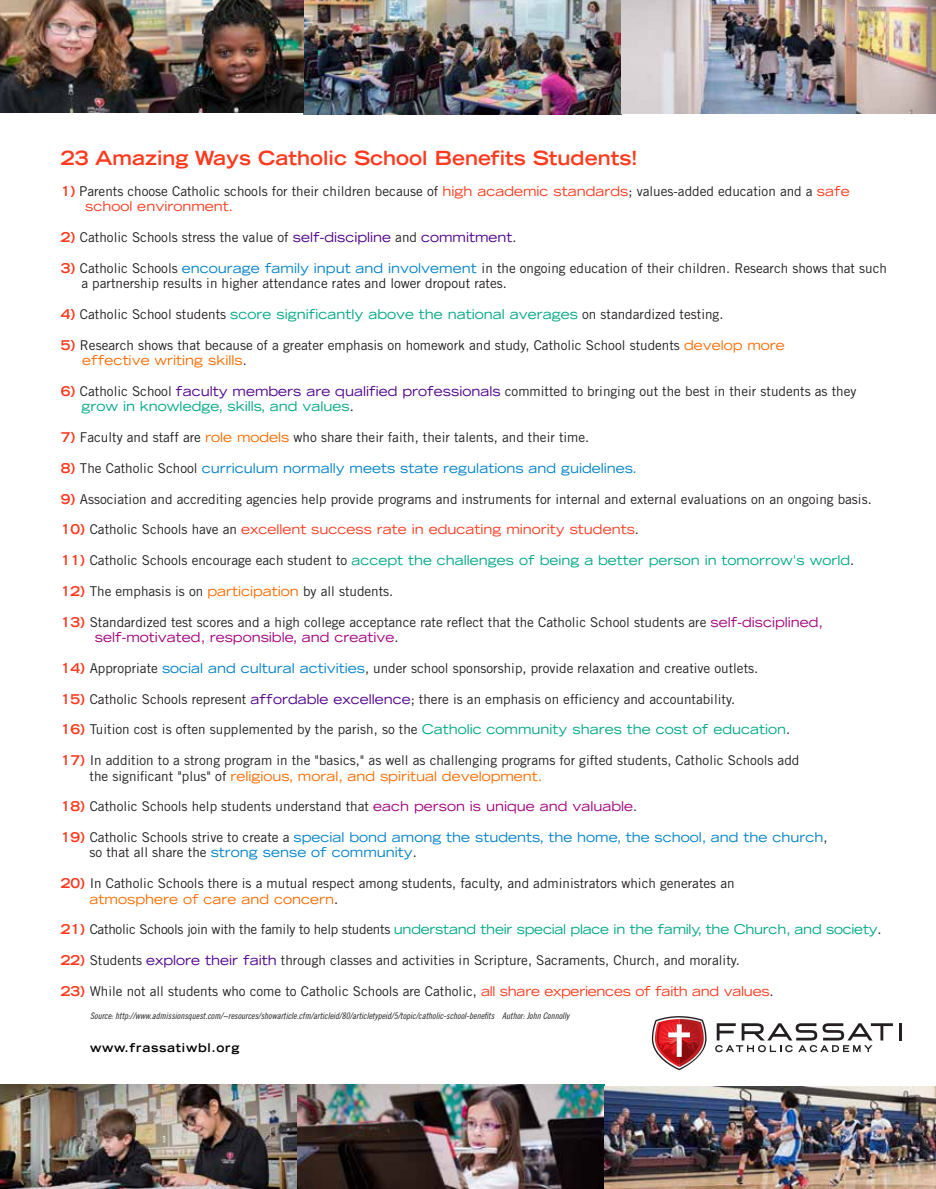
<style>
.page{position:relative;width:936px;height:1189px;background:#fff}
.page>*{position:absolute;margin:0;border:0;box-sizing:border-box;transform-origin:0 0}
.t1{font:700 expanded 19.5px "Trade Gothic LT Std";color:#ff3a1e}
.t2{font:13.5px/15.5px "Trade Gothic LT Std";color:#231f20}
.t3{font:expanded 13.5px/15.5px "Trade Gothic LT Std";color:#0082cb}
.t4{font:expanded 13.5px "Trade Gothic LT Std";letter-spacing:-.02em;color:#00a887}
.t5{font:expanded 13.5px "Trade Gothic LT Std";color:#00a887}
.t6{font:expanded 13.5px "Trade Gothic LT Std";color:#ff3a1e}
.t7{font:700 expanded 12px "Trade Gothic LT Std";letter-spacing:.06em;color:#000}
.t8{font:9px "Trade Gothic LT Std Cn 18 Obl";color:#231f20}
.s1{font-weight:700;font-stretch:expanded;color:#ff3a1e}
.s2{font-stretch:expanded;color:#ff3a1e}
.s3{color:#ff3a1e}
.s4{font-stretch:expanded;color:#4f008c}
.s5{font-stretch:expanded;color:#0082cb}
.s6{font-stretch:expanded;color:#00a887}
.s7{font-stretch:expanded;color:#ff6b00}
.s8{font-weight:700;color:#ff3a1e}
.s9{font-stretch:normal;color:#231f20}
.s10{font-weight:700}
.s11{font-stretch:expanded;color:#a3007d}
</style>
<div class="page">
<svg style="left:652px;top:1016px;width:55px;height:54px"></svg>
<hr style="left:899px;top:1023px;width:3px;height:17px;background:#231f20">
<svg style="left:715px;top:1023px;width:178px;height:29px"></svg>
<img style="left:0;top:0;width:936px;height:114px">
<img style="left:0;top:1084px;width:604px;height:104px">
<img style="left:604px;top:1086px;width:332px;height:102px">
<h1 class="t1" style="left:61px;top:145px;width:579px">23 Amazing Ways Catholic School Benefits Students!</h1>
<p class="t2" style="left:85px;top:183px;width:766px;text-indent:-24px"><span class="s1">1)</span> Parents choose Catholic schools for their children because of <span class="s2">high academic standards</span>; values-added education and a <span class="s2">safe school environment</span><span class="s3">.</span></p>
<p class="t2" style="left:61px;top:229px;width:457px"><span class="s1">2)</span> Catholic Schools stress the value of <span class="s4">self-discipline</span> and <span class="s4">commitment</span>.</p>
<p class="t2" style="left:81px;top:260px;width:807px;text-indent:-21px"><span class="s1">3)</span> Catholic Schools <span class="s5">encourage family input and involvement</span> in the ongoing education of their children. Research shows that such a partnership results in higher attendance rates and lower dropout rates.</p>
<p class="t2" style="left:61px;top:306px;width:664px"><span class="s1">4)</span> Catholic School students <span class="s6">score significantly above the national averages</span> on standardized testing.</p>
<p class="t2" style="left:82px;top:337px;width:704px;text-indent:-21px"><span class="s1">5)</span> Research shows that because of a greater emphasis on homework and study, Catholic School students <span class="s7">develop more effective writing skills</span>.</p>
<p class="t2" style="left:81px;top:383px;width:777px;text-indent:-21px"><span class="s1">6)</span> Catholic School <span class="s4">faculty members are qualified professionals</span> committed to bringing out the best in their students as they <span class="s6">grow in knowledge, skills, and values</span>.</p>
<p class="t2" style="left:61px;top:429px;width:530px"><span class="s1">7)</span> Faculty and staff are <span class="s7">role models</span> who share their faith, their talents, and their time.</p>
<p class="t3" style="left:61px;top:460px;width:578px"><span class="s8">8)</span> <span class="s9">The Catholic School</span> curriculum normally meets state regulations and guidelines.</p>
<p class="t2" style="left:61px;top:491px;width:813px"><span class="s1">9)</span> Association and accrediting agencies help provide programs and instruments for internal and external evaluations on an ongoing basis.</p>
<p class="t6" style="left:61px;top:520px;width:580px"><span class="s10">10)</span> <span class="s9">Catholic Schools have an</span> excellent success rate in educating minority students<span class="s9">.</span></p>
<p class="t5" style="left:61px;top:551px;width:795px"><span class="s8">11)</span> <span class="s9">Catholic Schools encourage each student to</span> accept the challenges of being a better person in tomorrow's world<span class="s9">.</span></p>
<p class="t2" style="left:61px;top:583px;width:334px"><span class="s1">12)</span> The emphasis is on <span class="s7">participation</span> by all students.</p>
<p class="t2" style="left:95px;top:614px;width:730px;text-indent:-34px"><span class="s1">13)</span> Standardized test scores and a high college acceptance rate reflect that the Catholic School students are <span class="s11">self-disciplined, self-motivated, responsible, and creative</span>.</p>
<p class="t2" style="left:61px;top:660px;width:699px"><span class="s1">14)</span> Appropriate <span class="s5">social and cultural activities</span>, under school sponsorship, provide relaxation and creative outlets.</p>
<p class="t2" style="left:61px;top:691px;width:676px"><span class="s1">15)</span> Catholic Schools represent <span class="s4">affordable excellence</span>; there is an emphasis on efficiency and accountability.</p>
<p class="t2" style="left:61px;top:721px;width:731px"><span class="s1">16)</span> Tuition cost is often supplemented by the parish, so the <span class="s6">Catholic community shares the cost of education</span>.</p>
<p class="t2" style="left:90px;top:752px;width:711px;text-indent:-29px"><span class="s1">17)</span> In addition to a strong program in the "basics," as well as challenging programs for gifted students, Catholic Schools add the significant "plus" of <span class="s7">religious, moral, and spiritual development.</span></p>
<p class="t2" style="left:61px;top:798px;width:578px"><span class="s1">18)</span> Catholic Schools help students understand that <span class="s11">each person is unique and valuable</span>.</p>
<p class="t3" style="left:90px;top:829px;width:739px;text-indent:-29px"><span class="s8">19)</span> <span class="s9">Catholic Schools strive to create a</span> special bond among the students, the home, the school, and the church<span class="s9">, so that all share the</span> strong sense of community<span class="s9">.</span></p>
<p class="t2" style="left:90px;top:875px;width:647px;text-indent:-29px"><span class="s1">20)</span> In Catholic Schools there is a mutual respect among students, faculty, and administrators which generates an <span class="s7">atmosphere of care and concern</span>.</p>
<p class="t4" style="left:61px;top:920px;width:822px"><span class="s8">21)</span> <span class="s9">Catholic Schools join with the family to help students</span> understand their special place in the family, the Church, and society<span class="s9">.</span></p>
<p class="t2" style="left:61px;top:952px;width:681px"><span class="s1">22)</span> Students <span class="s4">explore their faith</span> through classes and activities in Scripture, Sacraments, Church, and morality.</p>
<p class="t2" style="left:61px;top:983px;width:714px"><span class="s1">23)</span> While not all students who come to Catholic Schools are Catholic, <span class="s2">all share experiences of faith and values</span>.</p>
<p class="t8" style="left:90px;top:1010px;width:480px">Source: http://www.admissionsquest.com/~resources/showarticle.cfm/articleid/80/articletypeid/5/topic/catholic-school-benefits Author: John Connolly</p>
<p class="t7" style="left:90px;top:1040px;width:151px">www.frassatiwbl.org</p>
</div>
